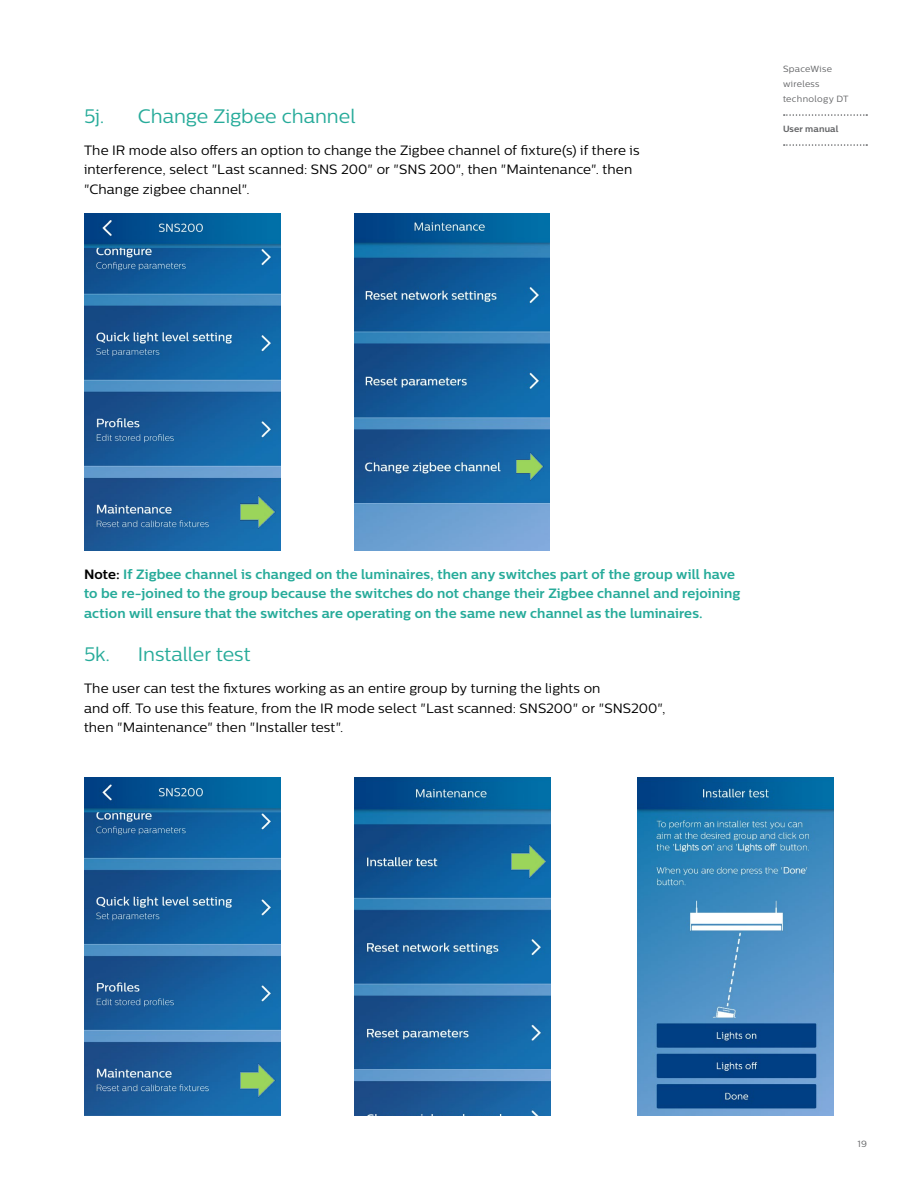
<style>
.page{position:relative;width:918px;height:1188px;background:#fff}
.page>*{position:absolute;margin:0;border:0;box-sizing:border-box;transform-origin:0 0}
.t1{font:19.5px "Centrale Sans";letter-spacing:-.005em;color:#27ab9a}
.t2{font:13.5px/19.5px "Centrale Sans";letter-spacing:.01em;color:#000}
.t3{font:700 13.5px/19.5px "Centrale Sans";letter-spacing:.005em;color:#27ab9a}
.t4{font:9px/15px "Centrale Sans";letter-spacing:.03em;color:#636466}
.t5{font:700 9px "Centrale Sans";letter-spacing:.01em;color:#636466}
.s1{color:#000}
</style>
<div class="page">
<svg style="left:784px;top:114px;width:83px;height:2px"></svg>
<svg style="left:784px;top:144px;width:83px;height:2px"></svg>
<img style="left:84px;top:213px;width:196px;height:337px">
<img style="left:354px;top:213px;width:195px;height:337px">
<img style="left:241px;top:495px;width:34px;height:34px">
<img style="left:516px;top:453px;width:28px;height:27px">
<img style="left:84px;top:778px;width:196px;height:337px">
<img style="left:354px;top:778px;width:196px;height:337px">
<img style="left:638px;top:778px;width:196px;height:337px">
<img style="left:511px;top:844px;width:35px;height:34px">
<img style="left:241px;top:1063px;width:34px;height:34px">
<h1 class="t1" style="left:84px;top:105px;width:273px">5j. Change Zigbee channel</h1>
<p class="t2" style="left:84px;top:140px;width:557px">The IR mode also offers an option to change the Zigbee channel of fixture(s) if there is interference, select "Last scanned: SNS 200" or "SNS 200", then "Maintenance". then "Change zigbee channel".</p>
<p class="t4" style="left:783px;top:62px;width:67px">SpaceWise wireless technology DT</p>
<p class="t5" style="left:783px;top:124px;width:57px">User manual</p>
<p class="t3" style="left:84px;top:564px;width:658px"><span class="s1">Note:</span> If Zigbee channel is changed on the luminaires, then any switches part of the group will have to be re-joined to the group because the switches do not change their Zigbee channel and rejoining action will ensure that the switches are operating on the same new channel as the luminaires.</p>
<h1 class="t1" style="left:84px;top:643px;width:168px">5k. Installer test</h1>
<p class="t2" style="left:84px;top:679px;width:583px">The user can test the fixtures working as an entire group by turning the lights on<br>and off. To use this feature, from the IR mode select "Last scanned: SNS200" or "SNS200", then "Maintenance" then "Installer test".</p>
<p class="t4" style="left:857px;top:1136px;width:11px">19</p>
</div>
